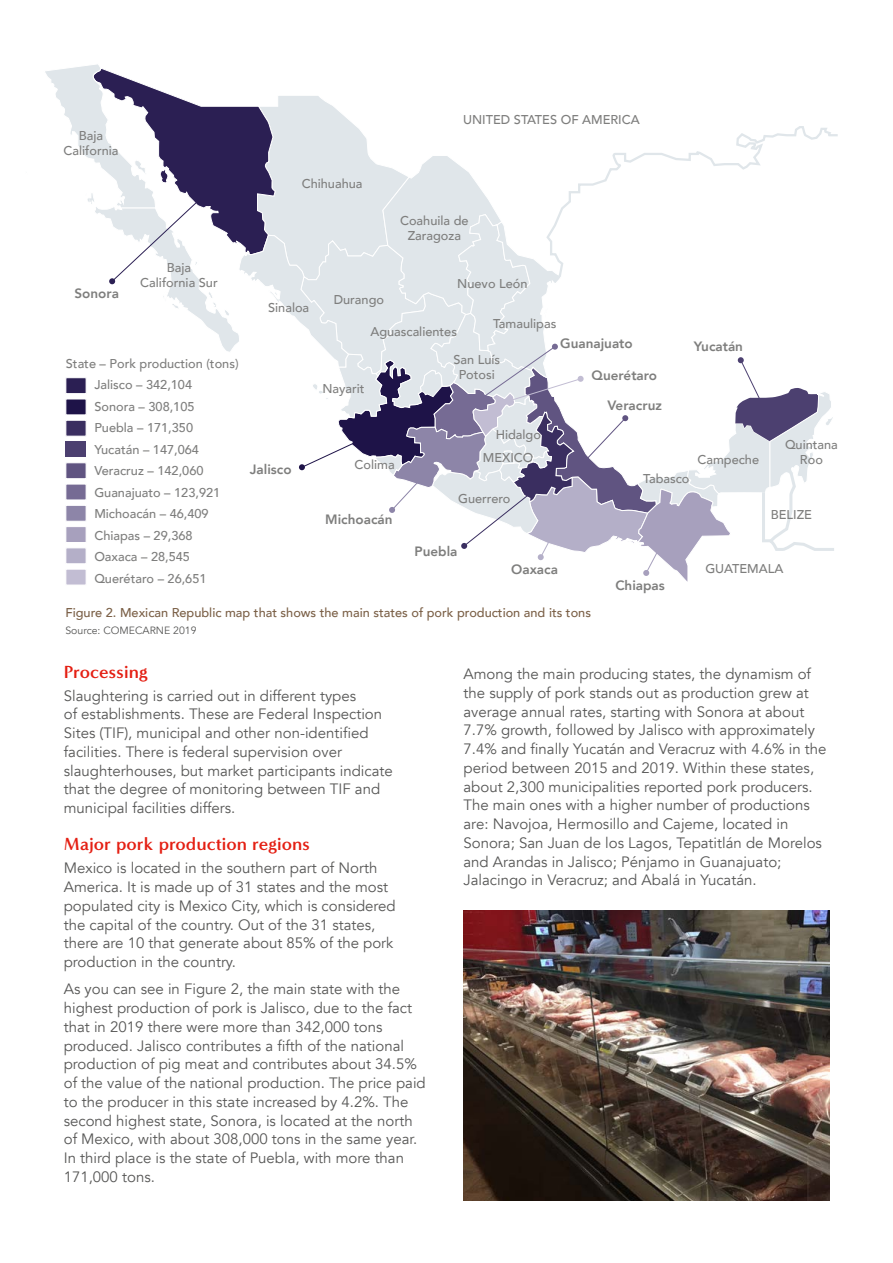
<style>
.page{position:relative;width:893px;height:1263px;background:#fff}
.page>*{position:absolute;margin:0;border:0;box-sizing:border-box;transform-origin:0 0}
.SUB_HEADING_1__expor{font:700 18px "Minerva Modern";color:#e41f13}
.MAIN_BODY__export{font:15px/18.8px "Avenir";color:#575756}
.MAIN_CAPTION__export{font:800 13.5px "Avenir";color:#7e7e7d}
.MAIN_CAPTION__export-2{font:500 12.75px/15px "Avenir";color:#7e7e7d;text-align:center}
.MAIN_CAPTION__export-3{font:500 12.75px "Avenir";color:#7b6047}
.SOURCE_CREDIT__expor{font:10.5px "Avenir";color:#575756}
</style>
<div class="page">
<img style="left:463px;top:910px;width:366px;height:290px">
<svg style="left:45px;top:64px;width:792px;height:521px"></svg>
<p class="MAIN_CAPTION__export-2" style="left:79px;top:127px;width:26px">Baja</p>
<p class="MAIN_CAPTION__export-2" style="left:63px;top:142px;width:57px">California</p>
<p class="MAIN_CAPTION__export" style="left:75px;top:283px;width:46px">Sonora</p>
<p class="MAIN_CAPTION__export-2" style="left:140px;top:259px;width:79px">Baja<br>California Sur</p>
<p class="MAIN_CAPTION__export-2" style="left:66px;top:355px;width:174px">State – Pork production (tons)</p>
<p class="MAIN_CAPTION__export-2" style="left:94px;top:377px;width:99px">Jalisco – 342,104</p>
<p class="MAIN_CAPTION__export-2" style="left:94px;top:398px;width:102px">Sonora – 308,105</p>
<p class="MAIN_CAPTION__export-2" style="left:94px;top:420px;width:100px">Puebla – 171,350</p>
<p class="MAIN_CAPTION__export-2" style="left:94px;top:441px;width:106px">Yucatán – 147,064</p>
<p class="MAIN_CAPTION__export-2" style="left:94px;top:463px;width:111px">Veracruz – 142,060</p>
<p class="MAIN_CAPTION__export-2" style="left:94px;top:484px;width:127px">Guanajuato – 123,921</p>
<p class="MAIN_CAPTION__export-2" style="left:94px;top:506px;width:116px">Michoacán – 46,409</p>
<p class="MAIN_CAPTION__export-2" style="left:94px;top:527px;width:100px">Chiapas – 29,368</p>
<p class="MAIN_CAPTION__export-2" style="left:94px;top:549px;width:97px">Oaxaca – 28,545</p>
<p class="MAIN_CAPTION__export-2" style="left:94px;top:570px;width:114px">Querétaro – 26,651</p>
<p class="MAIN_CAPTION__export-2" style="left:463px;top:111px;width:178px">UNITED STATES OF AMERICA</p>
<p class="MAIN_CAPTION__export-2" style="left:302px;top:176px;width:62px">Chihuahua</p>
<p class="MAIN_CAPTION__export-2" style="left:400px;top:213px;width:70px">Coahuila de<br>Zaragoza</p>
<p class="MAIN_CAPTION__export-2" style="left:268px;top:299px;width:43px">Sinaloa</p>
<p class="MAIN_CAPTION__export" style="left:250px;top:459px;width:43px">Jalisco</p>
<p class="MAIN_CAPTION__export-2" style="left:457px;top:275px;width:72px">Nuevo León</p>
<p class="MAIN_CAPTION__export-2" style="left:493px;top:316px;width:65px">Tamaulipas</p>
<p class="MAIN_CAPTION__export-2" style="left:334px;top:291px;width:52px">Durango</p>
<p class="MAIN_CAPTION__export-2" style="left:370px;top:324px;width:88px">Aguascalientes</p>
<p class="MAIN_CAPTION__export-2" style="left:453px;top:352px;width:48px">San Luís<br>Potosi</p>
<p class="MAIN_CAPTION__export" style="left:560px;top:333px;width:74px">Guanajuato</p>
<p class="MAIN_CAPTION__export" style="left:592px;top:365px;width:67px">Querétaro</p>
<p class="MAIN_CAPTION__export-2" style="left:322px;top:381px;width:44px">Nayarit</p>
<p class="MAIN_CAPTION__export-2" style="left:355px;top:456px;width:42px">Colima</p>
<p class="MAIN_CAPTION__export-2" style="left:496px;top:426px;width:47px">Hidalgo</p>
<p class="MAIN_CAPTION__export-2" style="left:483px;top:449px;width:52px">MEXICO</p>
<p class="MAIN_CAPTION__export" style="left:607px;top:395px;width:56px">Veracruz</p>
<p class="MAIN_CAPTION__export" style="left:694px;top:336px;width:51px">Yucatán</p>
<p class="MAIN_CAPTION__export-2" style="left:697px;top:451px;width:63px">Campeche</p>
<p class="MAIN_CAPTION__export" style="left:325px;top:508px;width:69px">Michoacán</p>
<p class="MAIN_CAPTION__export-2" style="left:458px;top:490px;width:54px">Guerrero</p>
<p class="MAIN_CAPTION__export" style="left:414px;top:541px;width:45px">Puebla</p>
<p class="MAIN_CAPTION__export-2" style="left:643px;top:470px;width:48px">Tabasco</p>
<p class="MAIN_CAPTION__export-2" style="left:785px;top:436px;width:54px">Quintana<br>Roo</p>
<p class="MAIN_CAPTION__export-2" style="left:771px;top:506px;width:43px">BELIZE</p>
<p class="MAIN_CAPTION__export" style="left:511px;top:559px;width:48px">Oaxaca</p>
<p class="MAIN_CAPTION__export" style="left:615px;top:575px;width:51px">Chiapas</p>
<p class="MAIN_CAPTION__export-2" style="left:705px;top:560px;width:79px">GUATEMALA</p>
<p class="MAIN_CAPTION__export-3" style="left:65px;top:601px;width:527px">Figure 2. Mexican Republic map that shows the main states of pork production and its tons</p>
<p class="SOURCE_CREDIT__expor" style="left:65px;top:624px;width:133px">Source: COMECARNE 2019</p>
<p class="SUB_HEADING_1__expor" style="left:64px;top:661px;width:85px">Processing</p>
<p class="MAIN_BODY__export" style="left:64px;top:686px;width:331px">Slaughtering is carried out in different types<br>of establishments. These are Federal Inspection Sites (TIF), municipal and other non-identified facilities. There is federal supervision over slaughterhouses, but market participants indicate that the degree of monitoring between TIF and municipal facilities differs.</p>
<p class="SUB_HEADING_1__expor" style="left:64px;top:833px;width:248px">Major pork production regions</p>
<p class="MAIN_BODY__export" style="left:64px;top:859px;width:333px">Mexico is located in the southern part of North America. It is made up of 31 states and the most populated city is Mexico City, which is considered the capital of the country. Out of the 31 states, there are 10 that generate about 85% of the pork production in the country.</p>
<p class="MAIN_BODY__export" style="left:64px;top:980px;width:363px">As you can see in Figure 2, the main state with the highest production of pork is Jalisco, due to the fact that in 2019 there were more than 342,000 tons produced. Jalisco contributes a fifth of the national production of pig meat and contributes about 34.5% of the value of the national production. The price paid to the producer in this state increased by 4.2%. The second highest state, Sonora, is located at the north of Mexico, with about 308,000 tons in the same year.<br>In third place is the state of Puebla, with more than 171,000 tons.</p>
<p class="MAIN_BODY__export" style="left:463px;top:665px;width:365px">Among the main producing states, the dynamism of the supply of pork stands out as production grew at average annual rates, starting with Sonora at about 7.7% growth, followed by Jalisco with approximately 7.4% and finally Yucatán and Veracruz with 4.6% in the period between 2015 and 2019. Within these states, about 2,300 municipalities reported pork producers.<br>The main ones with a higher number of productions are: Navojoa, Hermosillo and Cajeme, located in Sonora; San Juan de los Lagos, Tepatitlán de Morelos and Arandas in Jalisco; Pénjamo in Guanajuato; Jalacingo in Veracruz; and Abalá in Yucatán.</p>
</div>
